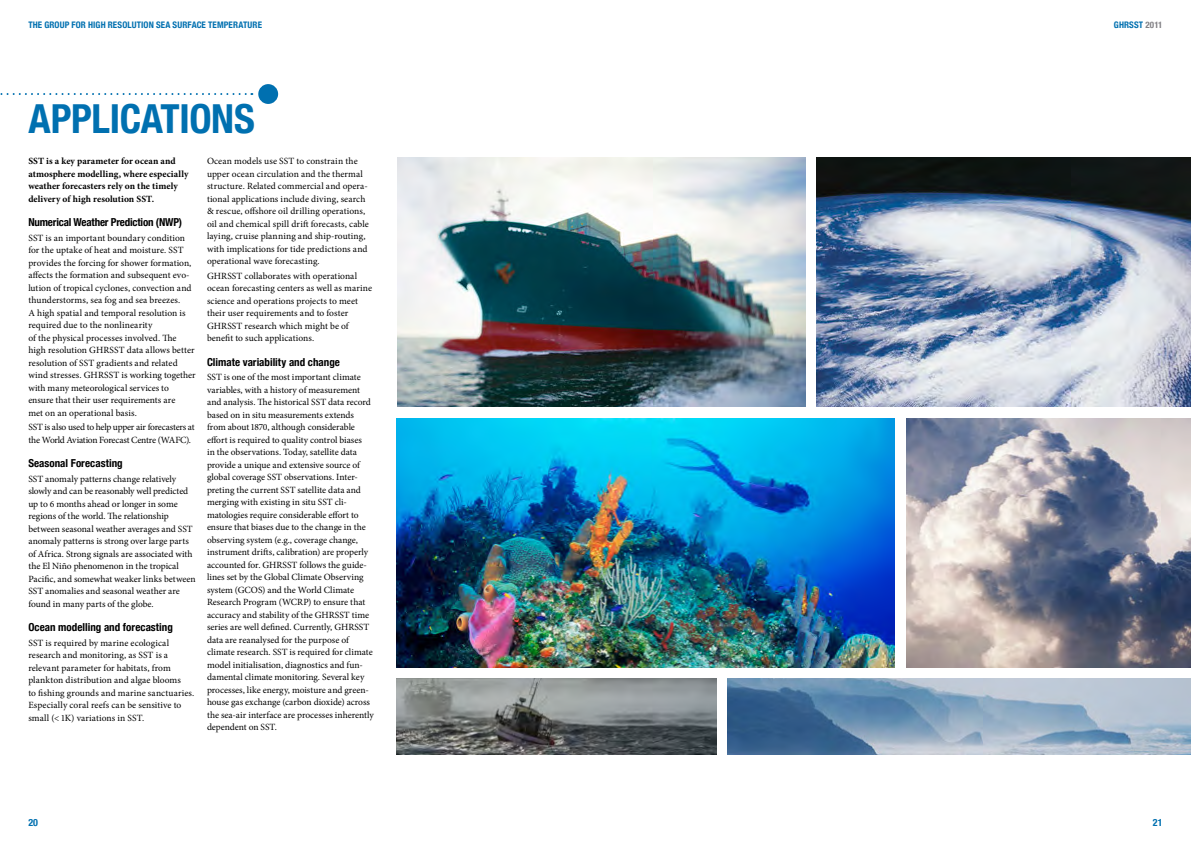
<style>
.page{position:relative;width:1191px;height:842px;background:#fff}
.page>*{position:absolute;margin:0;border:0;box-sizing:border-box;transform-origin:0 0}
.t1{font:700 condensed 40px "Helvetica Neue";color:#0070b0}
.t2{font:700 condensed 11px "Helvetica Neue";color:#000}
.t3{font:700 condensed 10px "Helvetica Neue";color:#0070b0}
.t4{font:9.5px/12.5px "Minion Pro";color:#000}
.t5{font:700 9.5px/12.5px "Minion Pro";letter-spacing:.005em;color:#000}
.t6{font:9.5px/12.5px "Minion Pro";letter-spacing:-.025em;color:#000}
.t7{font:700 condensed 9px "Helvetica Neue";letter-spacing:.015em;color:#0070b0}
.s1{color:#818084}
</style>
<div class="page">
<div style="left:258px;top:84px;width:20px;height:20px;background:#0070b0;border-radius:50%"></div>
<img style="left:397px;top:679px;width:319px;height:75px">
<img style="left:397px;top:157px;width:408px;height:250px">
<img style="left:397px;top:418px;width:497px;height:250px">
<img style="left:906px;top:418px;width:285px;height:250px">
<img style="left:816px;top:157px;width:375px;height:250px">
<img style="left:727px;top:679px;width:464px;height:75px">
<svg style="left:0;top:93px;width:252px;height:2px"></svg>
<p class="t7" style="left:28px;top:20px;width:235px">THE GROUP FOR HIGH RESOLUTION SEA SURFACE TEMPERATURE</p>
<p class="t7" style="left:1114px;top:20px;width:50px">GHRSST <span class="s1">2011</span></p>
<h1 class="t1" style="left:28px;top:94px;width:42px">Applications</h1>
<p class="t5" style="left:28px;top:155px;width:162px">SST is a key parameter for ocean and atmosphere modelling, where especially weather forecasters rely on the timely delivery of high resolution SST.</p>
<p class="t2" style="left:28px;top:216px;width:155px">Numerical Weather Prediction (NWP)</p>
<p class="t4" style="left:28px;top:232px;width:169px">SST is an important boundary condition for the uptake of heat and moisture. SST provides the forcing for shower formation, affects the formation and subsequent evo&shy;lution of tropical cyclones, convection and thunderstorms, sea fog and sea breezes.<br>A high spatial and temporal resolution is required due to the nonlinearity<br>of the physical processes involved. The high resolution GHRSST data allows better resolution of SST gradients and related wind stresses. GHRSST is working together with many meteorological services to ensure that their user requirements are<br>met on an operational basis.</p>
<p class="t6" style="left:28px;top:421px;width:168px">SST is also used to help upper air forecasters at the World Aviation Forecast Centre (WAFC).</p>
<p class="t2" style="left:28px;top:457px;width:96px">Seasonal Forecasting</p>
<p class="t4" style="left:28px;top:473px;width:169px">SST anomaly patterns change relatively slowly and can be reasonably well predicted up to 6 months ahead or longer in some regions of the world. The relationship between seasonal weather averages and SST anomaly patterns is strong over large parts of Africa. Strong signals are associated with the El Niño phenomenon in the tropical Pacific, and somewhat weaker links between SST anomalies and seasonal weather are found in many parts of the globe.</p>
<p class="t2" style="left:28px;top:621px;width:146px">Ocean modelling and forecasting</p>
<p class="t4" style="left:28px;top:637px;width:167px">SST is required by marine ecological research and monitoring, as SST is a relevant parameter for habitats, from plankton distribution and algae blooms<br>to fishing grounds and marine sanctuaries.<br>Especially coral reefs can be sensitive to small (&lt; 1K) variations in SST.</p>
<p class="t4" style="left:207px;top:155px;width:163px">Ocean models use SST to constrain the upper ocean circulation and the thermal structure. Related commercial and opera&shy;tional applications include diving, search &amp; rescue, offshore oil drilling operations, oil and chemical spill drift forecasts, cable laying, cruise planning and ship-routing, with implications for tide predictions and operational wave forecasting.</p>
<p class="t4" style="left:207px;top:270px;width:167px">GHRSST collaborates with operational ocean forecasting centers as well as marine science and operations projects to meet their user requirements and to foster GHRSST research which might be of benefit to such applications.</p>
<p class="t2" style="left:207px;top:355px;width:134px">Climate variability and change</p>
<p class="t4" style="left:207px;top:371px;width:168px">SST is one of the most important climate variables, with a history of measurement and analysis. The historical SST data record based on in situ measurements extends from about 1870, although considerable effort is required to quality control biases<br>in the observations. Today, satellite data provide a unique and extensive source of global coverage SST observations. Inter&shy;preting the current SST satellite data and merging with existing in situ SST cli&shy;matologies require considerable effort to ensure that biases due to the change in the observing system (e.g., coverage change, instrument drifts, calibration) are properly accounted for. GHRSST follows the guide&shy;lines set by the Global Climate Observing system (GCOS) and the World Climate Research Program (WCRP) to ensure that accuracy and stability of the GHRSST time series are well defined. Currently, GHRSST data are reanalysed for the purpose of climate research. SST is required for climate model initialisation, diagnostics and fun&shy;damental climate monitoring. Several key processes, like energy, moisture and green&shy;house gas exchange (carbon dioxide) across the sea-air interface are processes inherently dependent on SST.</p>
<p class="t3" style="left:28px;top:816px;width:11px">20</p>
<p class="t3" style="left:1153px;top:816px;width:11px">21</p>
</div>
